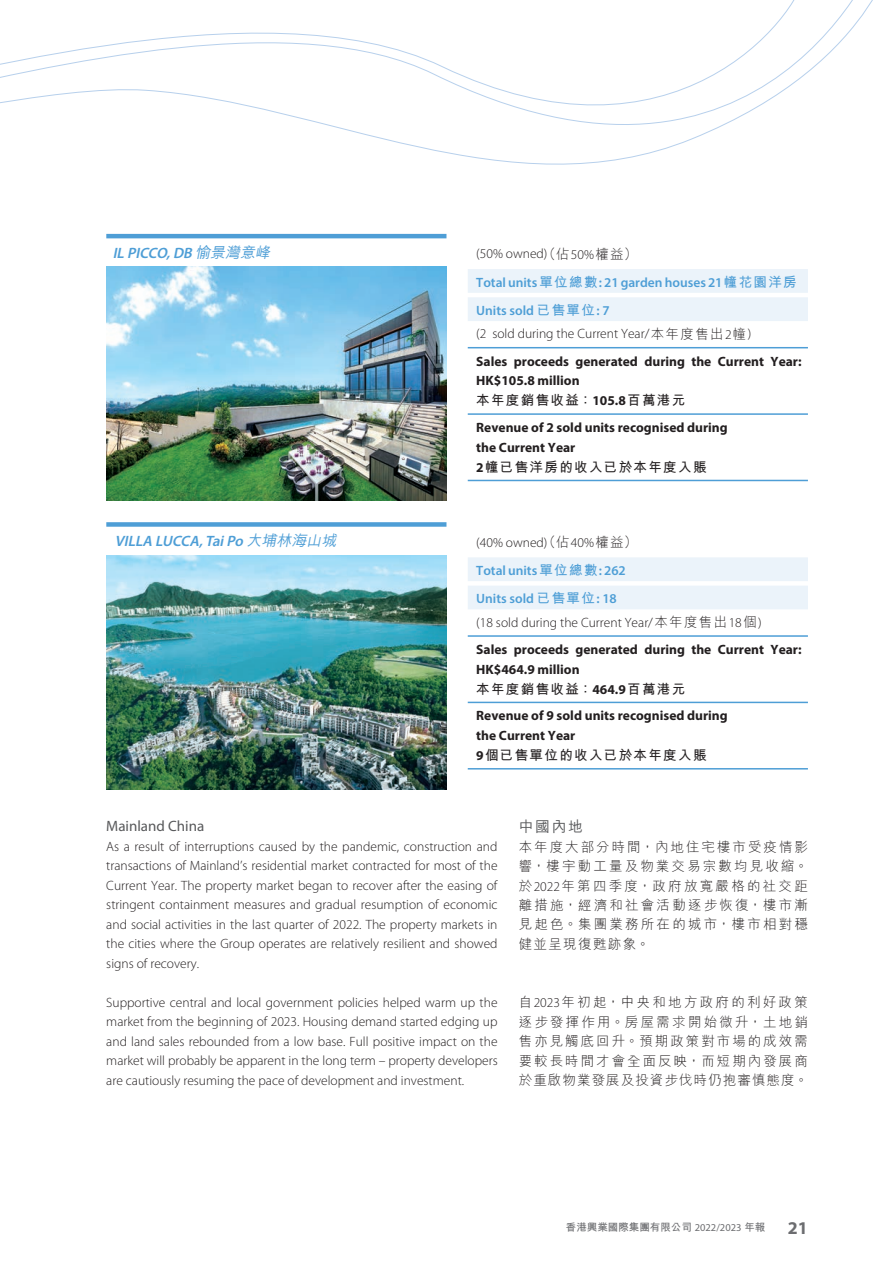
<style>
.page{position:relative;width:893px;height:1263px;background:#fff}
.page>*{position:absolute;margin:0;border:0;box-sizing:border-box;transform-origin:0 0}
.t1{font:700 18px "Myriad Pro";color:#6c6d70}
.t2{font:italic 600 15px "Myriad Pro";color:#4e9ed6}
.t3{font:15px "Myriad Pro";color:#57585a}
.t4{font:500 15px "M Hei HK";color:#57585a}
.t5{font:300 13.5px/19.5px "Myriad Pro";color:#231f20;text-align:justify}
.t6{font:700 13.5px/27.5px "Myriad Pro";color:#231f20}
.t7{font:300 13.5px/19.5px "M Hei HK";letter-spacing:.15em;color:#231f20;text-align:justify}
.t8{font:600 13.5px/28.3px "Myriad Pro";color:#4e9ed6}
.t9{font:700 13.5px "M Hei HK";letter-spacing:.1em;color:#231f20}
.t10{font:700 10.5px "M Hei HK";color:#6c6d70}
.s1{font-family:"M Hei HK";font-weight:500}
.s2{font-weight:300;color:#231f20}
.s3{font-family:"M Hei HK";font-weight:300;color:#231f20}
.s4{font-family:"M Hei HK";font-weight:700}
.s5{font-weight:300}
.s6{font-family:"M Hei HK";font-weight:300}
.s7{font-family:"Myriad Pro"}
.s8{font-family:"Myriad Pro";font-weight:400}
</style>
<div class="page">
<svg style="left:106px;top:0;width:767px;height:284px"></svg>
<svg style="left:0;top:0;width:806px;height:179px"></svg>
<img style="left:106px;top:267px;width:340px;height:234px">
<hr style="left:106px;top:234px;width:340px;height:4px;background:#4e9ed6">
<svg style="left:468px;top:269px;width:340px;height:52px;background:#ecf4fa"></svg>
<hr style="left:468px;top:347px;width:340px;height:1px;background:#4e9ed6">
<hr style="left:468px;top:413px;width:340px;height:2px;background:#4e9ed6">
<hr style="left:468px;top:480px;width:340px;height:1px;background:#4e9ed6">
<div style="left:106px;top:522px;width:340px;height:5px;background:#4e9ed6"></div>
<svg style="left:468px;top:557px;width:340px;height:52px;background:#ecf4fa"></svg>
<hr style="left:468px;top:635px;width:340px;height:2px;background:#4e9ed6">
<hr style="left:468px;top:702px;width:340px;height:1px;background:#4e9ed6">
<hr style="left:468px;top:768px;width:340px;height:1px;background:#4e9ed6">
<img style="left:106px;top:555px;width:340px;height:234px">
<p class="t2" style="left:113px;top:244px;width:163px">IL PICCO,DB <span class="s1">愉景灣意峰</span></p>
<p class="t8" style="left:476px;top:239px;width:322px"><span class="s2">(50% owned)</span><span class="s3">（佔</span><span class="s2">50%</span><span class="s3">權益）<br></span>Total units <span class="s4">單位總數</span>: 21 garden houses 21<span class="s4">幢花園洋房<br></span>Units sold <span class="s4">已售單位</span>: 7</p>
<p class="t6" style="left:476px;top:320px;width:327px"><span class="s5">(2 sold during the Current Year/</span><span class="s6">本年度售出</span><span class="s5">2</span><span class="s6">幢</span><span class="s5">)<br></span>Sales proceeds generated during the Current Year:</p>
<p class="t6" style="left:476px;top:366px;width:105px">HK$105.8 million</p>
<p class="t9" style="left:476px;top:390px;width:210px">本年度銷售收益：<span class="s7">105.8</span>百萬港元</p>
<p class="t6" style="left:476px;top:417px;width:253px;line-height:19.5px">Revenue of 2 sold units recognised during the Current Year</p>
<p class="t9" style="left:476px;top:457px;width:232px"><span class="s7">2</span>幢已售洋房的收入已於本年度入賬</p>
<p class="t2" style="left:115px;top:532px;width:227px">VILLA LUCCA,TaiPo <span class="s1">大埔林海山城</span></p>
<p class="t8" style="left:476px;top:528px;width:162px"><span class="s2">(40% owned)</span><span class="s3">（佔</span><span class="s2">40%</span><span class="s3">權益）<br></span>Total units <span class="s4">單位總數</span>: 262<br>Units sold <span class="s4">已售單位</span>: 18</p>
<p class="t6" style="left:476px;top:608px;width:327px"><span class="s5">(18 sold during the Current Year/</span><span class="s6">本年度售出</span><span class="s5">18</span><span class="s6">個</span><span class="s5">)<br></span>Sales proceeds generated during the Current Year:</p>
<p class="t6" style="left:476px;top:655px;width:105px">HK$464.9 million</p>
<p class="t9" style="left:476px;top:679px;width:210px">本年度銷售收益：<span class="s7">464.9</span>百萬港元</p>
<p class="t6" style="left:476px;top:706px;width:253px;line-height:19.5px">Revenue of 9 sold units recognised during the Current Year</p>
<p class="t9" style="left:476px;top:745px;width:232px"><span class="s7">9</span>個已售單位的收入已於本年度入賬</p>
<p class="t3" style="left:106px;top:817px;width:99px">Mainland China</p>
<p class="t5" style="left:106px;top:836px;width:393px">As a result of interruptions caused by the pandemic, construction and transactions of Mainland’s residential market contracted for most of the Current Year. The property market began to recover after the easing of stringent containment measures and gradual resumption of economic and social activities in the last quarter of 2022. The property markets in the cities where the Group operates are relatively resilient and showed signs of recovery.</p>
<p class="t5" style="left:106px;top:992px;width:393px">Supportive central and local government policies helped warm up the market from the beginning of 2023. Housing demand started edging up and land sales rebounded from a low base. Full positive impact on the market will probably be apparent in the long term – property developers are cautiously resuming the pace of development and investment.</p>
<p class="t4" style="left:519px;top:815px;width:66px">中國內地</p>
<p class="t7" style="left:519px;top:836px;width:291px">本年度大部分時間，內地住宅樓市受疫情影響，樓宇動工量及物業交易宗數均見收縮。於<span class="s7">2022</span>年第四季度，政府放寬嚴格的社交距離措施，經濟和社會活動逐步恢復，樓市漸見起色。集團業務所在的城市，樓市相對穩健並呈現復甦跡象。</p>
<p class="t7" style="left:519px;top:992px;width:291px">自<span class="s7">2023</span>年初起，中央和地方政府的利好政策逐步發揮作用。房屋需求開始微升，土地銷售亦見觸底回升。預期政策對市場的成效需要較長時間才會全面反映，而短期內發展商於重啟物業發展及投資步伐時仍抱審慎態度。</p>
<p class="t10" style="left:566px;top:1219px;width:201px">香港興業國際集團有限公司 <span class="s8">2022/2023</span> 年報</p>
<h1 class="t1" style="left:788px;top:1216px;width:21px">21</h1>
</div>
